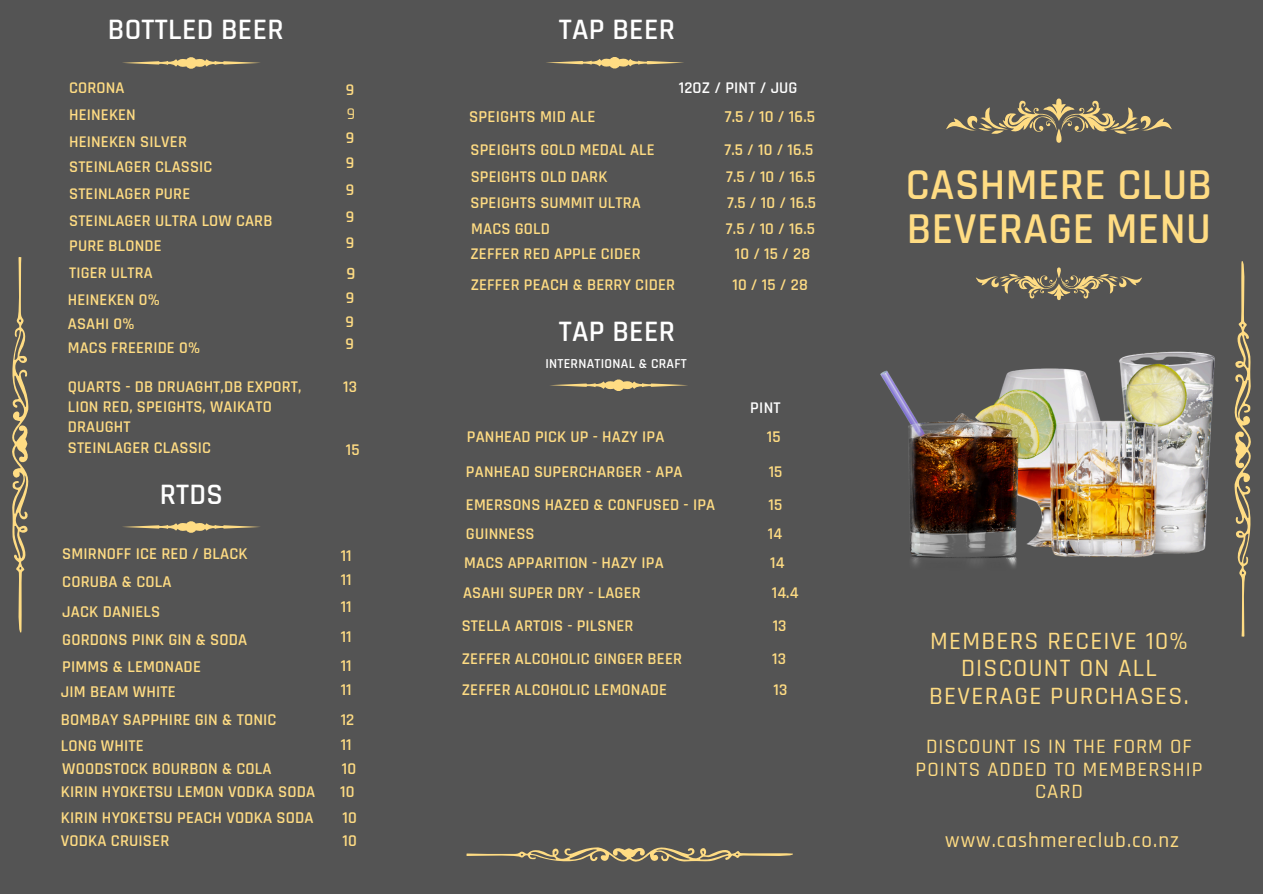
<style>
.page{position:relative;width:1263px;height:894px;background:#fff}
.page>*{position:absolute;margin:0;border:0;box-sizing:border-box;transform-origin:0 0}
.t1{font:600 44.55px/43.8px "Rajdhani";letter-spacing:.01em;color:#ffdc83}
.t2{font:600 30px "Rajdhani";letter-spacing:.01em;color:#fff}
.t3{font:500 25.2px/27px "Rajdhani";letter-spacing:.05em;color:#ffdc83;text-align:center}
.t4{font:500 21px "Rajdhani";letter-spacing:.05em;color:#ffdc83}
.t5{font:500 20.7px/22.5px "Rajdhani";letter-spacing:.05em;color:#ffdc83;text-align:center}
.t6{font:600 17.4px "Rajdhani";color:#ffdc83}
.t7{font:600 16.8px "Rajdhani";letter-spacing:.01em;color:#ffdc83}
.t8{font:600 16.65px "Rajdhani";letter-spacing:.01em;color:#ffdc83}
.t9{font:600 16.5px/20.2px "Rajdhani";letter-spacing:.01em;color:#ffdc83}
.t10{font:600 16.5px "Rajdhani";letter-spacing:.01em;color:#fff}
.t11{font:500 16.5px "Rajdhani";color:#ffdc83}
.t12{font:600 16.35px "Rajdhani";letter-spacing:.01em;color:#ffdc83}
.t13{font:600 13.8px "Rajdhani";letter-spacing:.02em;color:#fff}
</style>
<div class="page">
<div style="left:0;top:0;width:1263px;height:893px;background:#545454"></div>
<svg style="left:123px;top:57px;width:137px;height:12px"></svg>
<svg style="left:12px;top:257px;width:17px;height:376px"></svg>
<img style="left:1066px;top:351px;width:149px;height:207px">
<svg style="left:1234px;top:261px;width:17px;height:375px"></svg>
<svg style="left:466px;top:847px;width:327px;height:15px"></svg>
<svg style="left:946px;top:98px;width:226px;height:44px"></svg>
<svg style="left:976px;top:267px;width:166px;height:33px"></svg>
<img style="left:880px;top:368px;width:186px;height:200px">
<svg style="left:123px;top:521px;width:137px;height:12px"></svg>
<svg style="left:546px;top:57px;width:138px;height:12px"></svg>
<svg style="left:550px;top:379px;width:138px;height:12px"></svg>
<h2 class="t2" style="left:108px;top:11px;width:177px">BOTTLED BEER</h2>
<p class="t9" style="left:69px;top:78px;width:57px">CORONA</p>
<p class="t9" style="left:346px;top:80px;width:10px">9</p>
<h6 class="t9" style="left:69px;top:105px;width:68px">HEINEKEN</h6>
<h6 class="t11" style="left:347px;top:103px;width:10px">9</h6>
<h6 class="t9" style="left:69px;top:132px;width:119px">HEINEKEN SILVER</h6>
<h6 class="t9" style="left:346px;top:128px;width:10px">9</h6>
<p class="t9" style="left:69px;top:157px;width:145px">STEINLAGER CLASSIC</p>
<p class="t9" style="left:346px;top:153px;width:10px">9</p>
<p class="t9" style="left:69px;top:184px;width:123px">STEINLAGER PURE</p>
<p class="t9" style="left:346px;top:180px;width:10px">9</p>
<p class="t9" style="left:69px;top:211px;width:205px">STEINLAGER ULTRA LOW CARB</p>
<h6 class="t9" style="left:346px;top:207px;width:10px">9</h6>
<p class="t9" style="left:69px;top:236px;width:94px">PURE BLONDE</p>
<h6 class="t12" style="left:69px;top:263px;width:85px">TIGER ULTRA</h6>
<p class="t9" style="left:68px;top:290px;width:93px">HEINEKEN 0%</p>
<h6 class="t9" style="left:346px;top:233px;width:10px">9</h6>
<h6 class="t6" style="left:347px;top:263px;width:10px">9</h6>
<p class="t9" style="left:346px;top:288px;width:10px">9</p>
<p class="t9" style="left:68px;top:314px;width:68px">ASAHI 0%</p>
<h2 class="t9" style="left:345px;top:312px;width:10px">9</h2>
<p class="t9" style="left:68px;top:338px;width:134px">MACS FREERIDE 0%</p>
<h6 class="t9" style="left:345px;top:334px;width:10px">9</h6>
<p class="t9" style="left:68px;top:377px;width:235px">QUARTS - DB DRUAGHT,DB EXPORT,<br>LION RED, SPEIGHTS, WAIKATO<br>DRAUGHT<br>STEINLAGER CLASSIC</p>
<h6 class="t9" style="left:343px;top:376px;width:15px">13</h6>
<p class="t9" style="left:346px;top:439px;width:15px">15</p>
<p class="t2" style="left:160px;top:475px;width:65px">RTDS</p>
<h6 class="t8" style="left:62px;top:543px;width:187px">SMIRNOFF ICE RED / BLACK</h6>
<h6 class="t8" style="left:341px;top:545px;width:13px">11</h6>
<h6 class="t8" style="left:62px;top:571px;width:111px">CORUBA &amp; COLA</h6>
<p class="t8" style="left:341px;top:569px;width:13px">11</p>
<p class="t8" style="left:62px;top:601px;width:100px">JACK DANIELS</p>
<p class="t8" style="left:341px;top:596px;width:13px">11</p>
<p class="t8" style="left:62px;top:629px;width:187px">GORDONS PINK GIN &amp; SODA</p>
<h6 class="t8" style="left:62px;top:656px;width:140px">PIMMS &amp; LEMONADE</h6>
<h6 class="t8" style="left:61px;top:681px;width:116px">JIM BEAM WHITE</h6>
<p class="t8" style="left:61px;top:709px;width:217px">BOMBAY SAPPHIRE GIN &amp; TONIC</p>
<p class="t8" style="left:61px;top:735px;width:84px">LONG WHITE</p>
<h6 class="t8" style="left:341px;top:626px;width:13px">11</h6>
<p class="t8" style="left:341px;top:655px;width:13px">11</p>
<h6 class="t8" style="left:341px;top:679px;width:13px">11</h6>
<p class="t8" style="left:341px;top:709px;width:15px">12</p>
<h6 class="t8" style="left:341px;top:734px;width:13px">11</h6>
<h6 class="t8" style="left:62px;top:758px;width:211px">WOODSTOCK BOURBON &amp; COLA</h6>
<h6 class="t8" style="left:342px;top:758px;width:16px">10</h6>
<h6 class="t8" style="left:61px;top:781px;width:256px">KIRIN HYOKETSU LEMON VODKA SODA</h6>
<h6 class="t8" style="left:340px;top:781px;width:16px">10</h6>
<h6 class="t8" style="left:61px;top:830px;width:110px">VODKA CRUISER</h6>
<h6 class="t8" style="left:342px;top:830px;width:16px">10</h6>
<p class="t8" style="left:61px;top:807px;width:254px">KIRIN HYOKETSU PEACH VODKA SODA</p>
<p class="t8" style="left:343px;top:807px;width:16px">10</p>
<h6 class="t2" style="left:559px;top:11px;width:118px">TAP BEER</h6>
<p class="t10" style="left:679px;top:78px;width:120px">12OZ / PINT / JUG</p>
<h6 class="t7" style="left:469px;top:106px;width:128px">SPEIGHTS MID ALE</h6>
<h6 class="t7" style="left:725px;top:106px;width:92px">7.5 / 10 / 16.5</h6>
<h2 class="t9" style="left:471px;top:140px;width:186px">SPEIGHTS GOLD MEDAL ALE</h2>
<h2 class="t9" style="left:724px;top:140px;width:91px">7.5 / 10 / 16.5</h2>
<p class="t9" style="left:471px;top:166px;width:138px">SPEIGHTS OLD DARK</p>
<p class="t9" style="left:726px;top:166px;width:91px">7.5 / 10 / 16.5</p>
<h6 class="t9" style="left:471px;top:193px;width:172px">SPEIGHTS SUMMIT ULTRA</h6>
<h6 class="t9" style="left:727px;top:193px;width:91px">7.5 / 10 / 16.5</h6>
<p class="t9" style="left:471px;top:219px;width:80px">MACS GOLD</p>
<p class="t9" style="left:726px;top:219px;width:91px">7.5 / 10 / 16.5</p>
<p class="t9" style="left:470px;top:244px;width:172px">ZEFFER RED APPLE CIDER</p>
<p class="t9" style="left:735px;top:244px;width:77px">10/15/28</p>
<h2 class="t9" style="left:471px;top:275px;width:206px">ZEFFER PEACH &amp; BERRY CIDER</h2>
<h2 class="t9" style="left:732px;top:275px;width:77px">10/15/28</h2>
<h6 class="t2" style="left:559px;top:313px;width:118px">TAP BEER</h6>
<h6 class="t13" style="left:545px;top:355px;width:143px">INTERNATIONAL &amp; CRAFT</h6>
<h6 class="t10" style="left:750px;top:397px;width:32px">PINT</h6>
<p class="t9" style="left:467px;top:426px;width:199px">PANHEAD PICK UP - HAZY IPA</p>
<p class="t9" style="left:767px;top:426px;width:15px">15</p>
<p class="t9" style="left:466px;top:461px;width:218px">PANHEAD SUPERCHARGER - APA</p>
<p class="t9" style="left:769px;top:461px;width:15px">15</p>
<p class="t9" style="left:466px;top:495px;width:251px">EMERSONS HAZED &amp; CONFUSED - IPA</p>
<p class="t9" style="left:769px;top:495px;width:15px">15</p>
<h3 class="t9" style="left:466px;top:524px;width:70px">GUINNESS</h3>
<h3 class="t9" style="left:768px;top:524px;width:16px">14</h3>
<h6 class="t9" style="left:464px;top:552px;width:201px">MACS APPARITION - HAZY IPA</h6>
<h6 class="t9" style="left:770px;top:552px;width:16px">14</h6>
<h4 class="t9" style="left:463px;top:583px;width:179px">ASAHI SUPER DRY - LAGER</h4>
<h4 class="t9" style="left:772px;top:583px;width:28px">14.4</h4>
<h6 class="t9" style="left:462px;top:616px;width:173px">STELLA ARTOIS - PILSNER</h6>
<h6 class="t9" style="left:773px;top:616px;width:15px">13</h6>
<p class="t9" style="left:462px;top:649px;width:222px">ZEFFER ALCOHOLIC GINGER BEER</p>
<p class="t9" style="left:772px;top:649px;width:15px">13</p>
<h5 class="t9" style="left:462px;top:679px;width:207px">ZEFFER ALCOHOLIC LEMONADE</h5>
<h5 class="t9" style="left:774px;top:679px;width:15px">13</h5>
<h6 class="t1" style="left:906px;top:164px;width:308px">CASHMERE CLUB<br>BEVERAGE MENU</h6>
<h6 class="t3" style="left:929px;top:628px;width:261px">MEMBERS RECEIVE 10%<br>DISCOUNT ON ALL<br>BEVERAGE PURCHASES.</h6>
<h6 class="t5" style="left:915px;top:735px;width:289px">DISCOUNT IS IN THE FORM OF<br>POINTS ADDED TO MEMBERSHIP<br>CARD</h6>
<h1 class="t4" style="left:945px;top:827px;width:235px">www.cashmereclub.co.nz</h1>
</div>
